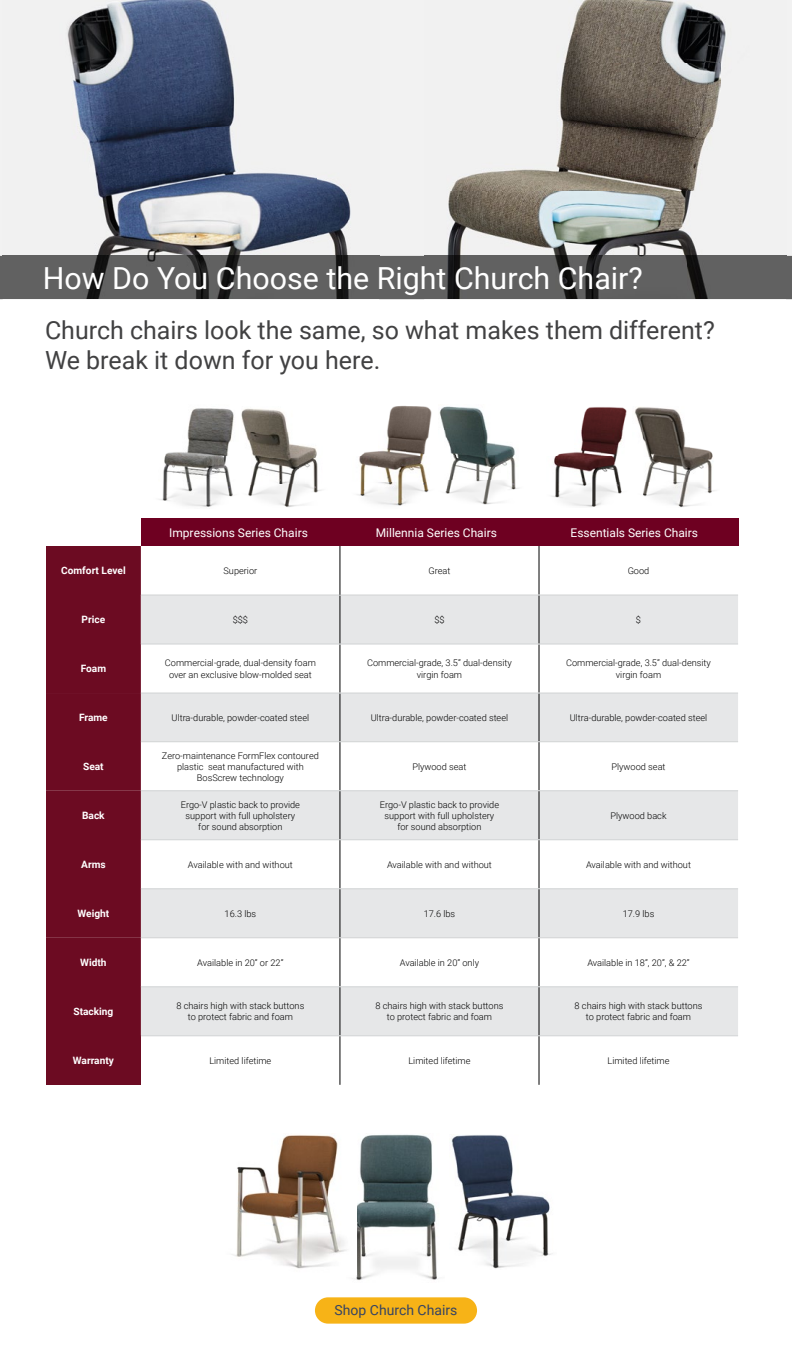
<style>
.page{position:relative;width:792px;height:1368px;background:#fff}
.page>*{position:absolute;margin:0;border:0;box-sizing:border-box;transform-origin:0 0}
.t1{font:30.4px "Roboto";color:#fff}
.t2{font:25px/30px "Roboto";color:#414142}
.t3{font:14px "Roboto";color:#374462}
.t4{font:12px "Roboto";color:#fff}
.t5{font:700 10.1px "Roboto";color:#fff}
.t6{font:300 9.2px/11.1px "Roboto";color:#000;text-align:center}
</style>
<div class="page">
<div style="left:0;top:0;width:792px;height:256px;background:#f2f2f2"></div>
<img style="left:424px;top:0;width:362px;height:256px">
<img style="left:3px;top:0;width:376px;height:256px">
<svg style="left:0;top:256px;width:792px;height:43px;background:#575757"></svg>
<svg style="left:141px;top:596px;width:597px;height:440px;fill:#e6e7e8"></svg>
<div style="left:46px;top:546px;width:95px;height:490px;background:#6c0b22"></div>
<div style="left:46px;top:1036px;width:95px;height:49px;background:#6c0b22"></div>
<hr style="left:539px;top:546px;width:1px;height:49px;background:#000">
<hr style="left:339px;top:595px;width:1px;height:49px;background:#000">
<hr style="left:539px;top:595px;width:1px;height:49px;background:#000">
<hr style="left:339px;top:644px;width:1px;height:49px;background:#000">
<hr style="left:539px;top:644px;width:1px;height:49px;background:#000">
<hr style="left:339px;top:693px;width:1px;height:49px;background:#000">
<hr style="left:539px;top:693px;width:1px;height:49px;background:#000">
<hr style="left:339px;top:742px;width:1px;height:49px;background:#000">
<hr style="left:539px;top:742px;width:1px;height:49px;background:#000">
<hr style="left:339px;top:791px;width:1px;height:49px;background:#000">
<hr style="left:539px;top:791px;width:1px;height:49px;background:#000">
<hr style="left:339px;top:840px;width:1px;height:49px;background:#000">
<hr style="left:539px;top:840px;width:1px;height:49px;background:#000">
<hr style="left:339px;top:889px;width:1px;height:49px;background:#000">
<hr style="left:539px;top:889px;width:1px;height:49px;background:#000">
<hr style="left:339px;top:938px;width:1px;height:49px;background:#000">
<hr style="left:539px;top:938px;width:1px;height:49px;background:#000">
<hr style="left:339px;top:987px;width:1px;height:49px;background:#000">
<hr style="left:539px;top:987px;width:1px;height:49px;background:#000">
<hr style="left:339px;top:1036px;width:1px;height:49px;background:#000">
<hr style="left:539px;top:1036px;width:1px;height:49px;background:#000">
<hr style="left:141px;top:644px;width:199px;height:1px;background:#d1d3d4">
<hr style="left:340px;top:644px;width:199px;height:1px;background:#d1d3d4">
<hr style="left:539px;top:644px;width:199px;height:1px;background:#d1d3d4">
<hr style="left:141px;top:693px;width:199px;height:1px;background:#d1d3d4">
<hr style="left:340px;top:693px;width:199px;height:1px;background:#d1d3d4">
<hr style="left:539px;top:693px;width:199px;height:1px;background:#d1d3d4">
<hr style="left:141px;top:742px;width:199px;height:1px;background:#d1d3d4">
<hr style="left:340px;top:742px;width:199px;height:1px;background:#d1d3d4">
<hr style="left:539px;top:742px;width:199px;height:1px;background:#d1d3d4">
<hr style="left:141px;top:791px;width:199px;height:1px;background:#d1d3d4">
<hr style="left:340px;top:791px;width:199px;height:1px;background:#d1d3d4">
<hr style="left:539px;top:791px;width:199px;height:1px;background:#d1d3d4">
<hr style="left:141px;top:840px;width:199px;height:1px;background:#d1d3d4">
<hr style="left:340px;top:840px;width:199px;height:1px;background:#d1d3d4">
<hr style="left:539px;top:840px;width:199px;height:1px;background:#d1d3d4">
<hr style="left:141px;top:889px;width:199px;height:1px;background:#d1d3d4">
<hr style="left:340px;top:889px;width:199px;height:1px;background:#d1d3d4">
<hr style="left:539px;top:889px;width:199px;height:1px;background:#d1d3d4">
<hr style="left:141px;top:938px;width:199px;height:1px;background:#d1d3d4">
<hr style="left:340px;top:938px;width:199px;height:1px;background:#d1d3d4">
<hr style="left:539px;top:938px;width:199px;height:1px;background:#d1d3d4">
<hr style="left:141px;top:987px;width:199px;height:1px;background:#d1d3d4">
<hr style="left:340px;top:987px;width:199px;height:1px;background:#d1d3d4">
<hr style="left:539px;top:987px;width:199px;height:1px;background:#d1d3d4">
<hr style="left:141px;top:595px;width:199px;height:1px;background:#d1d3d4">
<hr style="left:340px;top:595px;width:199px;height:1px;background:#d1d3d4">
<hr style="left:539px;top:595px;width:199px;height:1px;background:#d1d3d4">
<hr style="left:141px;top:1036px;width:199px;height:1px;background:#d1d3d4">
<hr style="left:340px;top:1036px;width:199px;height:1px;background:#d1d3d4">
<hr style="left:539px;top:1036px;width:199px;height:1px;background:#d1d3d4">
<hr style="left:339px;top:546px;width:1px;height:49px;background:#000">
<img style="left:159px;top:408px;width:75px;height:99px">
<img style="left:241px;top:408px;width:81px;height:99px">
<img style="left:357px;top:405px;width:75px;height:101px">
<img style="left:439px;top:406px;width:80px;height:99px">
<img style="left:552px;top:407px;width:75px;height:100px">
<img style="left:634px;top:407px;width:82px;height:101px">
<div style="left:141px;top:519px;width:597px;height:27px;background:#6e0021"></div>
<img style="left:356px;top:1134px;width:81px;height:146px">
<img style="left:232px;top:1135px;width:115px;height:134px">
<img style="left:451px;top:1135px;width:102px;height:134px">
<div style="left:315px;top:1297px;width:162px;height:27px;background:#f7b317;border-radius:13px"></div>
<h1 class="t1" style="left:43px;top:257px;width:602px">How Do You Choose the Right Church Chair?</h1>
<h2 class="t2" style="left:45px;top:315px;width:671px">Church chairs look the same, so what makes them different?<br>We break it down for you here.</h2>
<h3 class="t4" style="left:169px;top:524px;width:140px">Impressions Series Chairs</h3>
<h3 class="t4" style="left:376px;top:524px;width:123px">Millennia Series Chairs</h3>
<h3 class="t4" style="left:571px;top:524px;width:129px">Essentials Series Chairs</h3>
<p class="t5" style="left:61px;top:564px;width:66px">Comfort Level</p>
<p class="t6" style="left:224px;top:565px;width:35px">Superior</p>
<p class="t6" style="left:428px;top:565px;width:23px">Great</p>
<p class="t6" style="left:628px;top:565px;width:23px">Good</p>
<p class="t5" style="left:82px;top:613px;width:25px">Price</p>
<p class="t6" style="left:233px;top:614px;width:17px">$$$</p>
<p class="t6" style="left:434px;top:614px;width:12px">$$</p>
<p class="t6" style="left:636px;top:614px;width:7px">$</p>
<p class="t5" style="left:81px;top:662px;width:27px">Foam</p>
<p class="t6" style="left:165px;top:657px;width:152px">Commercial-grade, dual-density foam over an exclusive blow-molded seat</p>
<p class="t6" style="left:367px;top:657px;width:146px">Commercial-grade, 3.5” dual-density virgin foam</p>
<p class="t6" style="left:566px;top:657px;width:146px">Commercial-grade, 3.5” dual-density virgin foam</p>
<p class="t5" style="left:79px;top:711px;width:30px">Frame</p>
<p class="t6" style="left:172px;top:712px;width:139px">Ultra-durable, powder-coated steel</p>
<p class="t6" style="left:371px;top:712px;width:139px">Ultra-durable, powder-coated steel</p>
<p class="t6" style="left:570px;top:712px;width:139px">Ultra-durable, powder-coated steel</p>
<p class="t5" style="left:83px;top:759px;width:22px">Seat</p>
<p class="t6" style="left:162px;top:749px;width:158px">Zero-maintenance FormFlex contoured plastic seat manufactured with<br>BosScrew technology</p>
<p class="t6" style="left:412px;top:761px;width:56px">Plywood seat</p>
<p class="t6" style="left:611px;top:761px;width:56px">Plywood seat</p>
<p class="t5" style="left:82px;top:808px;width:24px">Back</p>
<p class="t6" style="left:181px;top:798px;width:121px">Ergo-V plastic back to provide support with full upholstery for sound absorption</p>
<p class="t6" style="left:380px;top:798px;width:121px">Ergo-V plastic back to provide support with full upholstery for sound absorption</p>
<p class="t6" style="left:611px;top:810px;width:58px">Plywood back</p>
<p class="t5" style="left:81px;top:857px;width:26px">Arms</p>
<p class="t6" style="left:188px;top:859px;width:106px">Available with and without</p>
<p class="t6" style="left:387px;top:859px;width:106px">Available with and without</p>
<p class="t6" style="left:586px;top:859px;width:106px">Available with and without</p>
<p class="t5" style="left:78px;top:906px;width:33px">Weight</p>
<p class="t6" style="left:225px;top:908px;width:33px">16.3 lbs</p>
<p class="t6" style="left:424px;top:908px;width:33px">17.6 lbs</p>
<p class="t6" style="left:623px;top:908px;width:33px">17.9 lbs</p>
<p class="t5" style="left:80px;top:955px;width:28px">Width</p>
<p class="t6" style="left:197px;top:957px;width:88px">Available in 20” or 22”</p>
<p class="t6" style="left:400px;top:957px;width:81px">Available in 20” only</p>
<p class="t6" style="left:587px;top:957px;width:104px">Available in 18”, 20”, &amp; 22”</p>
<p class="t5" style="left:73px;top:1004px;width:41px">Stacking</p>
<p class="t6" style="left:176px;top:1000px;width:129px">8 chairs high with stack buttons to protect fabric and foam</p>
<p class="t6" style="left:376px;top:1000px;width:129px">8 chairs high with stack buttons to protect fabric and foam</p>
<p class="t6" style="left:575px;top:1000px;width:129px">8 chairs high with stack buttons to protect fabric and foam</p>
<p class="t5" style="left:73px;top:1053px;width:43px">Warranty</p>
<p class="t6" style="left:209px;top:1055px;width:64px">Limited lifetime</p>
<p class="t6" style="left:408px;top:1055px;width:64px">Limited lifetime</p>
<p class="t6" style="left:608px;top:1055px;width:64px">Limited lifetime</p>
<h3 class="t3" style="left:335px;top:1300px;width:124px">Shop Church Chairs</h3>
</div>
